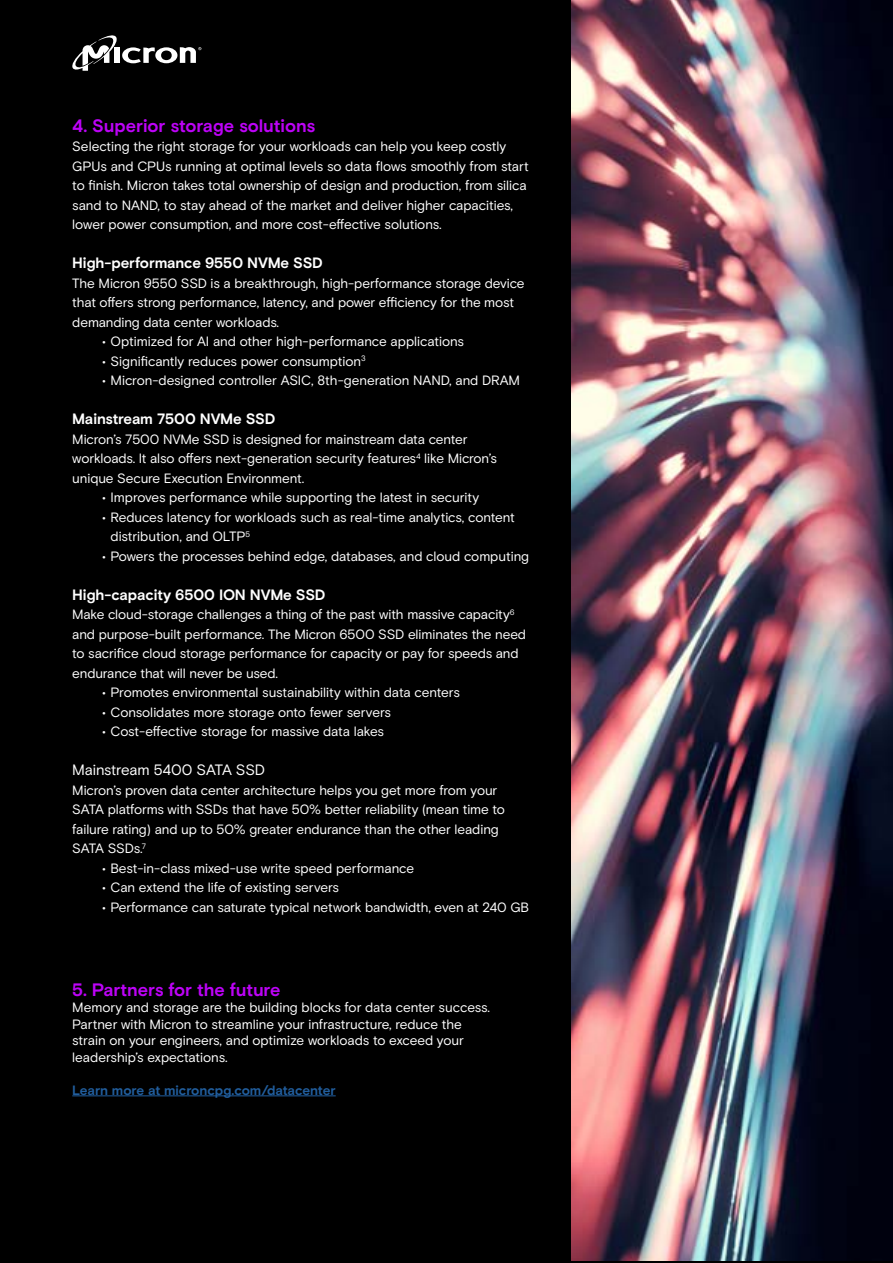
<style>
.page{position:relative;width:893px;height:1263px;background:#000}
.page>*{position:absolute;margin:0;border:0;box-sizing:border-box;transform-origin:0 0}
.t1{font:700 18px "Micron Basis";letter-spacing:-.005em;color:#bd03f7}
.t2{font:700 15px "Micron Basis";letter-spacing:-.005em;color:#fff}
.t3{font:15px "Micron Basis";letter-spacing:-.015em;color:#fff}
.t4{font:13.5px/19.5px "Micron Basis";letter-spacing:-.005em;color:#fff}
.t5{font:700 13.5px "Micron Basis";letter-spacing:-.005em;color:#215e9e}
</style>
<div class="page">
<hr style="left:72px;top:1095px;width:264px;height:1px;background:#215e9e">
<img style="left:571px;top:0;width:322px;height:1261px">
<svg style="left:72px;top:35px;width:129px;height:36px"></svg>
<h1 class="t1" style="left:72px;top:115px;width:244px">4. Superior storage solutions</h1>
<p class="t4" style="left:72px;top:137px;width:458px">Selecting the right storage for your workloads can help you keep costly GPUs and CPUs running at optimal levels so data flows smoothly from start to finish. Micron takes total ownership of design and production, from silica sand to NAND, to stay ahead of the market and deliver higher capacities, lower power consumption, and more cost-effective solutions.</p>
<p class="t2" style="left:72px;top:254px;width:252px">High-performance 9550 NVMe SSD</p>
<p class="t4" style="left:72px;top:273px;width:454px">The Micron 9550 SSD is a breakthrough, high-performance storage device that offers strong performance, latency, and power efficiency for the most demanding data center workloads.</p>
<p class="t4" style="left:102px;top:332px;width:363px">• Optimized for AI and other high-performance applications</p>
<p class="t4" style="left:102px;top:351px;width:265px">• Significantly reduces power consumption<sup>3</sup></p>
<p class="t4" style="left:102px;top:371px;width:419px">• Micron-designed controller ASIC, 8th-generation NAND, and DRAM</p>
<p class="t2" style="left:72px;top:410px;width:205px">Mainstream 7500 NVMe SSD</p>
<p class="t4" style="left:72px;top:429px;width:426px">Micron’s 7500 NVMe SSD is designed for mainstream data center workloads. It also offers next-generation security features<sup>4</sup> like Micron’s unique Secure Execution Environment.</p>
<p class="t4" style="left:102px;top:488px;width:379px">• Improves performance while supporting the latest in security</p>
<p class="t4" style="left:111px;top:507px;width:406px;text-indent:-9px">• Reduces latency for workloads such as real-time analytics, content distribution, and OLTP<sup>5</sup></p>
<p class="t4" style="left:102px;top:546px;width:429px">• Powers the processes behind edge, databases, and cloud computing</p>
<p class="t2" style="left:72px;top:586px;width:255px">High-capacity 6500 ION NVMe SSD</p>
<p class="t4" style="left:72px;top:605px;width:455px">Make cloud-storage challenges a thing of the past with massive capacity<sup>6 </sup>and purpose-built performance. The Micron 6500 SSD eliminates the need to sacrifice cloud storage performance for capacity or pay for speeds and endurance that will never be used.</p>
<p class="t4" style="left:102px;top:683px;width:359px">• Promotes environmental sustainability within data centers</p>
<p class="t4" style="left:102px;top:702px;width:290px">• Consolidates more storage onto fewer servers</p>
<p class="t4" style="left:102px;top:722px;width:283px">• Cost-effective storage for massive data lakes</p>
<p class="t3" style="left:72px;top:761px;width:194px">Mainstream 5400 SATA SSD</p>
<p class="t4" style="left:72px;top:780px;width:434px">Micron’s proven data center architecture helps you get more from your SATA platforms with SSDs that have 50% better reliability (mean time to failure rating) and up to 50% greater endurance than the other leading SATA SSDs.<sup>7</sup></p>
<p class="t4" style="left:102px;top:858px;width:314px">• Best-in-class mixed-use write speed performance</p>
<p class="t4" style="left:102px;top:878px;width:239px">• Can extend the life of existing servers</p>
<p class="t4" style="left:102px;top:897px;width:429px">• Performance can saturate typical network bandwidth, even at 240 GB</p>
<h1 class="t1" style="left:72px;top:979px;width:210px">5. Partners for the future</h1>
<p class="t4" style="left:72px;top:999px;width:419px;line-height:16.5px">Memory and storage are the building blocks for data center success.<br>Partner with Micron to streamline your infrastructure, reduce the strain on your engineers, and optimize workloads to exceed your leadership’s expectations.</p>
<p class="t5" style="left:72px;top:1082px;width:265px">Learn more at microncpg.com/datacenter</p>
</div>
